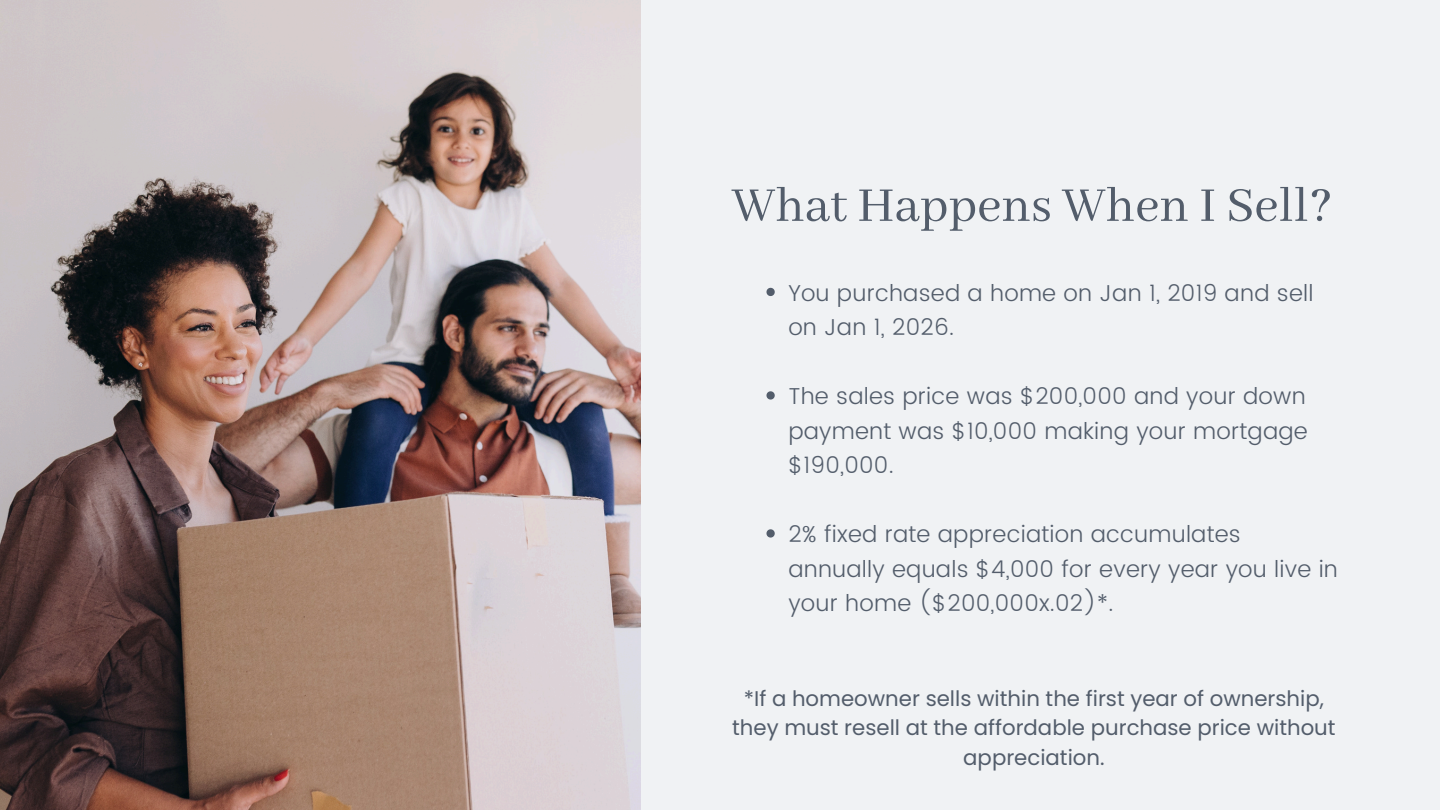
<style>
.page{position:relative;width:1440px;height:810px;background:#f0f2f4}
.page>*{position:absolute;margin:0;border:0;box-sizing:border-box;transform-origin:0 0}
.t1{font:53.4px "Abhaya Libre";color:#535d6b}
.t2{font:300 23px/34.5px "Poppins";letter-spacing:.01em;color:#535d6b}
.t3{font:21.3px/29.2px "Poppins";color:#535d6b;text-align:center}
</style>
<div class="page">
<img style="left:0;top:0;width:641px;height:810px">
<svg style="left:766px;top:288px;width:9px;height:8px"></svg>
<svg style="left:766px;top:391px;width:9px;height:9px"></svg>
<svg style="left:766px;top:529px;width:9px;height:9px"></svg>
<h1 class="t1" style="left:732px;top:176px;width:602px">What Happens When I Sell?</h1>
<p class="t2" style="left:788px;top:275px;width:527px">You purchased a home on Jan 1, 2019 and sell on Jan 1, 2026.</p>
<p class="t2" style="left:788px;top:379px;width:521px;text-align:justify">The sales price was $200,000 and your down payment was $10,000 making your mortgage $190,000.</p>
<p class="t2" style="left:788px;top:517px;width:551px">2% fixed rate appreciation accumulates annually equals $4,000 for every year you live in your home ($200,000x.02)*.</p>
<p class="t3" style="left:732px;top:684px;width:605px">*If a homeowner sells within the first year of ownership, they must resell at the affordable purchase price without appreciation.</p>
</div>
